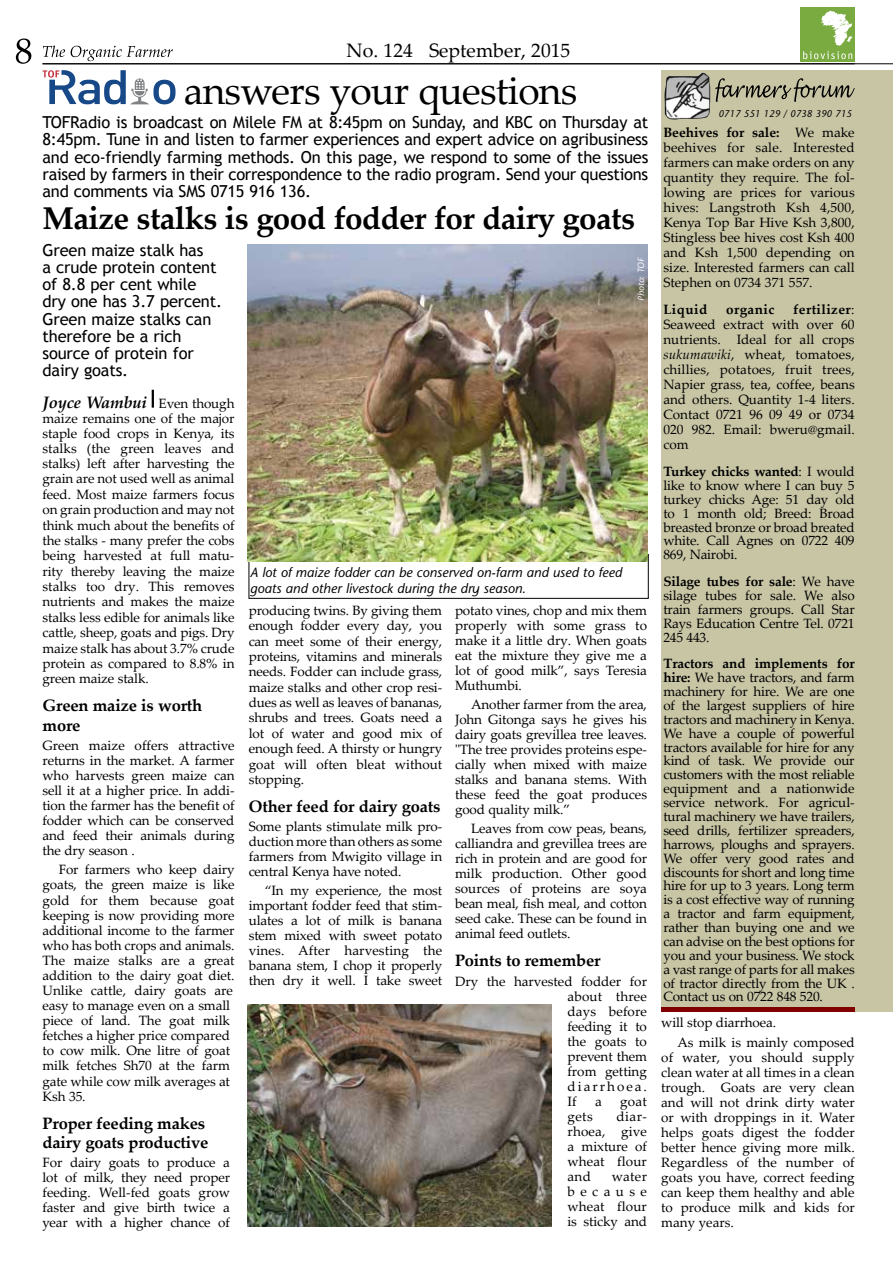
<style>
.page{position:relative;width:893px;height:1263px;background:#fff}
.page>*{position:absolute;margin:0;border:0;box-sizing:border-box;transform-origin:0 0}
.t1{font:39px "Palatino Linotype";letter-spacing:-.02em;color:#000}
.t2{font:700 31.5px "Palatino Linotype";letter-spacing:-.02em;color:#000}
.t3{font:19.5px "Palatino Linotype";color:#000}
.t4{font:16.5px/17.2px "Trebuchet MS";letter-spacing:-.01em;color:#000;text-align:justify}
.t5{font:700 16.5px/19.5px "Palatino Linotype";letter-spacing:-.01em;color:#000}
.t6{font:italic 700 16.5px "Palatino Linotype";letter-spacing:-.01em;color:#000}
.t7{font:13.5px/15px "Palatino Linotype";letter-spacing:-.01em;color:#000;text-align:justify}
.t8{font:italic 500 13.5px/16.2px "Ruim Stone Sans";color:#000}
.t9{font:700 13.5px "Palatino Linotype";letter-spacing:.03em;color:#000}
.t10{font:italic 500 9.75px "Ruim Stone Sans";color:#000}
.t11{font:italic 500 9px "Ruim Stone Sans";color:#fff}
.s1{font-weight:400;font-style:normal;font-size:13.5px}
.s2{font-weight:700}
.s3{font-style:italic}
</style>
<div class="page">
<hr style="left:43px;top:64px;width:812px;height:1px;background:#000">
<div style="left:661px;top:70px;width:232px;height:942px;background:#c8c5a5"></div>
<svg style="left:16px;top:39px;width:15px;height:25px"></svg>
<svg style="left:43px;top:45px;width:130px;height:16px"></svg>
<hr style="left:43px;top:63px;width:850px;height:1px;background:#000">
<div style="left:801px;top:7px;width:54px;height:54px;background:#7aab41"></div>
<svg style="left:803px;top:51px;width:49px;height:8px"></svg>
<img style="left:821px;top:10px;width:32px;height:36px">
<img style="left:664px;top:72px;width:46px;height:47px">
<svg style="left:715px;top:78px;width:140px;height:24px"></svg>
<svg style="left:43px;top:70px;width:133px;height:34px"></svg>
<svg style="left:152px;top:390px;width:2px;height:18px"></svg>
<div style="left:661px;top:1007px;width:194px;height:5px;background:#800000"></div>
<img style="left:248px;top:244px;width:400px;height:318px">
<img style="left:248px;top:1004px;width:304px;height:223px">
<h3 class="t3" style="left:347px;top:37px;width:225px">No. 124 September, 2015</h3>
<h1 class="t1" style="left:184px;top:63px;width:395px">answers your questions</h1>
<p class="t4" style="left:43px;top:114px;width:607px">TOFRadio is broadcast on Milele FM at 8:45pm on Sunday, and KBC on Thursday at 8:45pm. Tune in and listen to farmer experiences and expert advice on agribusiness and eco-friendly farming methods. On this page, we respond to some of the issues raised by farmers in their correspondence to the radio program. Send your questions and comments via SMS 0715 916 136.</p>
<h2 class="t2" style="left:43px;top:196px;width:594px">Maize stalks is good fodder for dairy goats</h2>
<p class="t4" style="left:43px;top:241px;width:181px;text-align:left">Green maize stalk has<br>a crude protein content of 8.8 per cent while dry one has 3.7 percent.<br>Green maize stalks can therefore be a rich source of protein for dairy goats.</p>
<p class="t6" style="left:43px;top:390px;width:194px">Joyce Wambui <span class="s1">Even though</span></p>
<p class="t7" style="left:43px;top:410px;width:194px">maize remains one of the major staple food crops in Kenya, its stalks (the green leaves and stalks) left after harvesting the grain are not used well as animal feed. Most maize farmers focus on grain production and may not think much about the benefits of the stalks - many prefer the cobs being harvested at full matu&shy;rity thereby leaving the maize stalks too dry. This removes nutrients and makes the maize stalks less edible for animals like cattle, sheep, goats and pigs. Dry maize stalk has about 3.7% crude protein as compared to 8.8% in green maize stalk.</p>
<p class="t5" style="left:43px;top:695px;width:161px">Green maize is worth more</p>
<p class="t7" style="left:43px;top:737px;width:194px">Green maize offers attractive returns in the market. A farmer who harvests green maize can sell it at a higher price. In addi&shy;tion the farmer has the benefit of fodder which can be conserved and feed their animals during the dry season .</p>
<p class="t7" style="left:43px;top:862px;width:194px;text-align:left;text-indent:16px">For farmers who keep dairy goats, the green maize is like gold for them because goat keeping is now providing more additional income to the farmer who has both crops and animals.<br>The maize stalks are a great addition to the dairy goat diet.<br>Unlike cattle, dairy goats are easy to manage even on a small piece of land. The goat milk fetches a higher price compared to cow milk. One litre of goat milk fetches Sh70 at the farm gate while cow milk averages at<br>Ksh 35.</p>
<p class="t5" style="left:43px;top:1112px;width:167px">Proper feeding makes dairy goats productive</p>
<p class="t7" style="left:43px;top:1154px;width:189px">For dairy goats to produce a lot of milk, they need proper feeding. Well-fed goats grow faster and give birth twice a year with a higher chance of</p>
<p class="t11" style="left:636px;top:301px;width:45px;rotate:-90deg">Photo: TOF</p>
<p class="t8" style="left:250px;top:564px;width:373px">A lot of maize fodder can be conserved on-farm and used to feed goats and other livestock during the dry season.</p>
<p class="t7" style="left:455px;top:602px;width:194px">potato vines, chop and mix them properly with some grass to make it a little dry. When goats eat the mixture they give me a lot of good milk”, says Teresia Muthumbi.</p>
<p class="t7" style="left:455px;top:696px;width:194px;text-indent:16px">Another farmer from the area, John Gitonga says he gives his dairy goats grevillea tree leaves. "The tree provides proteins espe&shy;cially when mixed with maize stalks and banana stems. With these feed the goat produces good quality milk.”</p>
<p class="t7" style="left:455px;top:821px;width:194px;text-indent:16px">Leaves from cow peas, beans, calliandra and grevillea trees are rich in protein and are good for milk production. Other good sources of proteins are soya bean meal, fish meal, and cotton seed cake. These can be found in animal feed outlets.</p>
<p class="t5" style="left:455px;top:950px;width:147px">Points to remember</p>
<p class="t7" style="left:567px;top:973px;width:81px;text-indent:-112px">Dry the harvested fodder for about three days before feeding it to the goats to prevent them from getting diarrhoea.<br>If</p>
<p class="t7" style="left:249px;top:602px;width:195px;line-height:15.5px">producing twins. By giving them enough fodder every day, you can meet some of their energy, proteins, vitamins and minerals needs. Fodder can include grass, maize stalks and other crop resi&shy;dues as well as leaves of bananas, shrubs and trees. Goats need a lot of water and good mix of enough feed. A thirsty or hungry goat will often bleat without stopping.</p>
<p class="t5" style="left:249px;top:796px;width:193px">Other feed for dairy goats</p>
<p class="t7" style="left:249px;top:818px;width:195px">Some plants stimulate milk pro&shy;duction more than others as some farmers from Mwigito village in central Kenya have noted.</p>
<p class="t7" style="left:249px;top:883px;width:195px;text-indent:16px">“In my experience, the most important fodder feed that stim&shy;ulates a lot of milk is banana stem mixed with sweet potato vines. After harvesting the banana stem, I chop it properly then dry it well. I take sweet</p>
<p class="t7" style="left:595px;top:1093px;width:8px">a</p>
<p class="t7" style="left:620px;top:1093px;width:28px">goat</p>
<p class="t7" style="left:567px;top:1108px;width:81px;text-indent:49px">diar&shy;rhoea, give a mixture of wheat flour and</p>
<p class="t7" style="left:567px;top:1108px;width:27px">gets</p>
<p class="t7" style="left:567px;top:1168px;width:81px;text-indent:44px">water because wheat flour is sticky and</p>
<p class="t10" style="left:718px;top:107px;width:135px">0717 551 129 / 0738 390 715</p>
<p class="t7" style="left:663px;top:125px;width:193px"><span class="s2">Beehives for sale:</span> We make beehives for sale. Interested farmers can make orders on any quantity they require. The fol&shy;lowing are prices for various hives: Langstroth Ksh 4,500, Kenya Top Bar Hive Ksh 3,800, Stingless bee hives cost Ksh 400 and Ksh 1,500 depending on size. Interested farmers can call Stephen on 0734 371 557.</p>
<p class="t9" style="left:663px;top:300px;width:45px">Liquid</p>
<p class="t9" style="left:726px;top:300px;width:50px">organic</p>
<p class="t7" style="left:663px;top:302px;width:193px;text-indent:130px"><span class="s2">fertilizer</span>:<br>Seaweed extract with over 60 nutrients. Ideal for all crops <span class="s3">sukumawiki</span>, wheat, tomatoes, chillies, potatoes, fruit trees, Napier grass, tea, coffee, beans and others. Quantity 1-4 liters.<br>Contact 0721 96 09 49 or 0734<br>020 982. Email: bweru@gmail. com</p>
<p class="t7" style="left:663px;top:464px;width:193px;line-height:14px"><span class="s2">Turkey chicks wanted</span>: I would like to know where I can buy 5 turkey chicks Age: 51 day old to 1 month old; Breed: Broad breasted bronze or broad breated white. Call Agnes on 0722 409<br>869, Nairobi.</p>
<p class="t7" style="left:663px;top:574px;width:193px;line-height:14px"><span class="s2">Silage tubes for sale</span>: We have silage tubes for sale. We also train farmers groups. Call Star Rays Education Centre Tel. 0721<br>245 443.</p>
<p class="t7" style="left:663px;top:656px;width:193px;line-height:14px"><span class="s2">Tractors and implements for hire:</span> We have tractors, and farm machinery for hire. We are one of the largest suppliers of hire tractors and machinery in Kenya.<br>We have a couple of powerful tractors available for hire for any kind of task. We provide our customers with the most reliable equipment and a nationwide service network. For agricul&shy;tural machinery we have trailers, seed drills, fertilizer spreaders, harrows, ploughs and sprayers.<br>We offer very good rates and discounts for short and long time hire for up to 3 years. Long term is a cost effective way of running a tractor and farm equipment, rather than buying one and we can advise on the best options for you and your business. We stock a vast range of parts for all makes of tractor directly from the UK .<br>Contact us on 0722 848 520.</p>
<p class="t7" style="left:677px;top:1012px;width:179px;line-height:19.2px;text-indent:-16px">will stop diarrhoea.<br>As milk is mainly composed</p>
<p class="t7" style="left:661px;top:1049px;width:195px">of water, you should supply clean water at all times in a clean trough. Goats are very clean and will not drink dirty water or with droppings in it. Water helps goats digest the fodder better hence giving more milk.<br>Regardless of the number of goats you have, correct feeding can keep them healthy and able to produce milk and kids for many years.</p>
</div>
